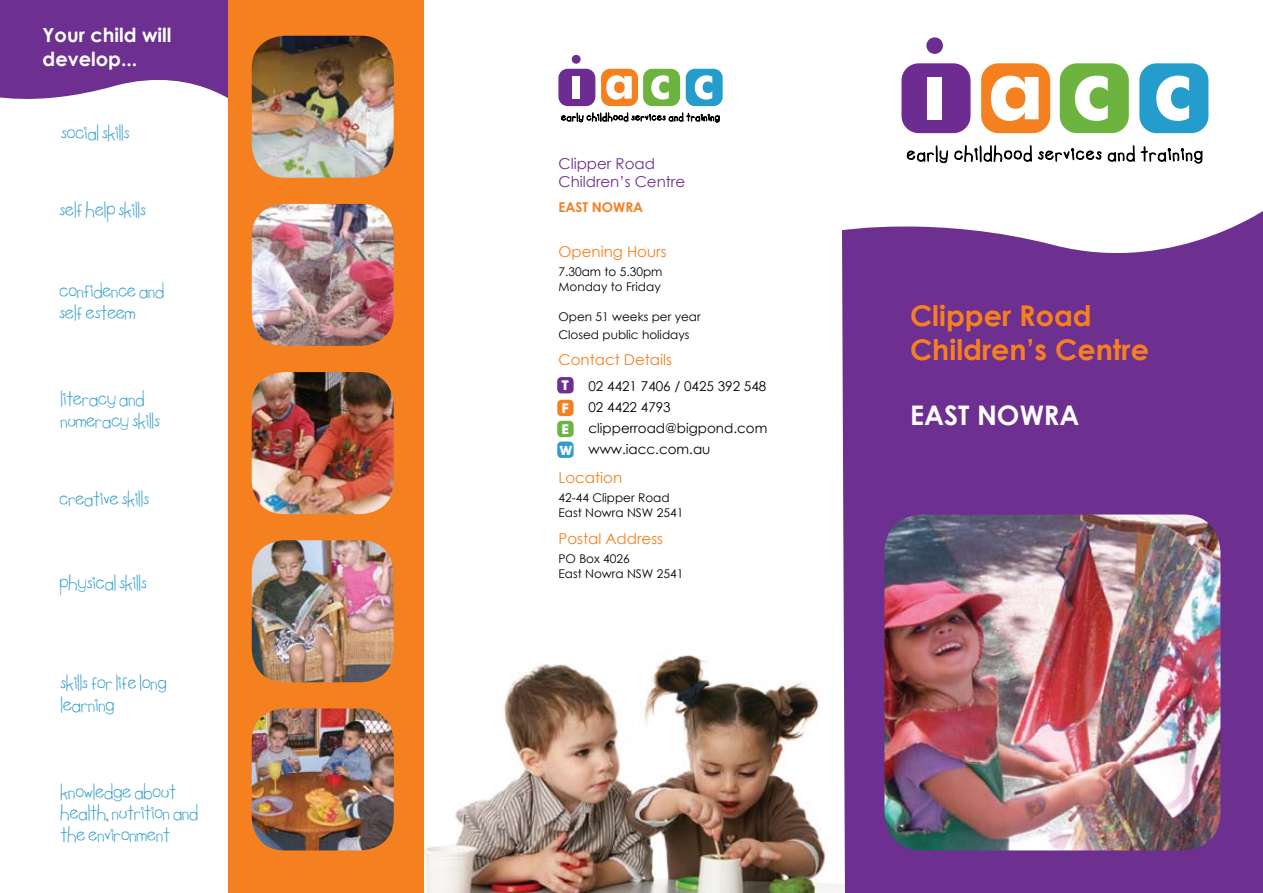
<style>
.page{position:relative;width:1263px;height:893px;background:#fff}
.page>*{position:absolute;margin:0;border:0;box-sizing:border-box;transform-origin:0 0}
.t1{font:700 28.5px/34.3px "Century Gothic";color:#f58020}
.t2{font:700 27px "Century Gothic";color:#fff}
.t3{font:700 19.5px/23.4px "Century Gothic";color:#fff}
.t4{font:18px/21.6px "tweed.2";color:#319dcc}
.t5{font:15px "Century Gothic";color:#f58020}
.t6{font:15px/18px "Century Gothic";color:#6d2f90}
.t7{font:13.5px/21px "Century Gothic";color:#000}
.t8{font:700 13.5px "Century Gothic";color:#f58020}
.t9{font:13.5px/22.6px "Futura Bold BT";color:#fff}
.t10{font:12.75px "Futura Bold BT";color:#fff}
.t11{font:12px/15px "Century Gothic";color:#000}
</style>
<div class="page">
<svg style="left:0;top:0;width:228px;height:99px;background:#7a429a"></svg>
<div style="left:557px;top:377px;width:17px;height:16px;background:#6d2f90;border-radius:4px"></div>
<div style="left:557px;top:400px;width:17px;height:16px;background:#f58020;border-radius:4px"></div>
<div style="left:557px;top:421px;width:17px;height:16px;background:#6db444;border-radius:4px"></div>
<div style="left:557px;top:442px;width:17px;height:16px;background:#319dcc;border-radius:4px"></div>
<img style="left:424px;top:655px;width:418px;height:238px">
<div style="left:228px;top:0;width:196px;height:893px;background:#f58020"></div>
<div style="left:901px;top:63px;width:69px;height:70px;background:#6d2c91;border-radius:17px"></div>
<div style="left:981px;top:63px;width:69px;height:70px;background:#f58020;border-radius:17px"></div>
<div style="left:1060px;top:63px;width:69px;height:70px;background:#6db33f;border-radius:17px"></div>
<div style="left:1139px;top:63px;width:69px;height:70px;background:#249ccc;border-radius:17px"></div>
<svg style="left:926px;top:37px;width:17px;height:17px"></svg>
<div style="left:927px;top:77px;width:15px;height:42px;background:#fff"></div>
<svg style="left:991px;top:76px;width:47px;height:45px"></svg>
<svg style="left:1075px;top:76px;width:33px;height:45px"></svg>
<svg style="left:1156px;top:76px;width:33px;height:45px"></svg>
<svg style="left:907px;top:146px;width:41px;height:17px"></svg>
<svg style="left:954px;top:145px;width:77px;height:17px"></svg>
<svg style="left:1038px;top:148px;width:63px;height:14px"></svg>
<svg style="left:1108px;top:145px;width:26px;height:17px"></svg>
<svg style="left:1141px;top:146px;width:61px;height:17px"></svg>
<svg style="left:842px;top:211px;width:421px;height:682px;background:#773d97"></svg>
<img style="left:884px;top:514px;width:336px;height:336px">
<img style="left:252px;top:36px;width:142px;height:142px">
<img style="left:252px;top:204px;width:142px;height:142px">
<img style="left:252px;top:372px;width:142px;height:142px">
<img style="left:252px;top:540px;width:142px;height:142px">
<img style="left:252px;top:708px;width:142px;height:142px">
<div style="left:558px;top:69px;width:37px;height:37px;background:#6d2c91;border-radius:9px"></div>
<div style="left:601px;top:69px;width:37px;height:37px;background:#f58020;border-radius:9px"></div>
<div style="left:643px;top:69px;width:37px;height:37px;background:#6db33f;border-radius:9px"></div>
<div style="left:686px;top:69px;width:37px;height:37px;background:#249ccc;border-radius:9px"></div>
<svg style="left:572px;top:55px;width:9px;height:9px"></svg>
<div style="left:572px;top:76px;width:8px;height:23px;background:#fff"></div>
<svg style="left:606px;top:75px;width:26px;height:25px"></svg>
<svg style="left:651px;top:75px;width:18px;height:25px"></svg>
<svg style="left:695px;top:75px;width:17px;height:25px"></svg>
<svg style="left:561px;top:113px;width:158px;height:9px"></svg>
<p class="t3" style="left:43px;top:23px;width:131px">Your child will develop...</p>
<p class="t4" style="left:61px;top:124px;width:70px">social skills</p>
<p class="t4" style="left:60px;top:201px;width:88px">self help skills</p>
<p class="t4" style="left:60px;top:282px;width:106px">confidence and self esteem</p>
<p class="t4" style="left:61px;top:391px;width:101px">literacy and numeracy skills</p>
<p class="t4" style="left:60px;top:491px;width:91px">creative skills</p>
<p class="t4" style="left:60px;top:575px;width:89px">physical skills</p>
<p class="t4" style="left:61px;top:674px;width:108px">skills for life long learning</p>
<p class="t4" style="left:61px;top:783px;width:139px">knowledge about health, nutrition and the environment</p>
<p class="t6" style="left:558px;top:155px;width:128px">Clipper Road<br>Children’s Centre</p>
<p class="t8" style="left:558px;top:199px;width:86px">EAST NOWRA</p>
<p class="t5" style="left:558px;top:242px;width:110px">Opening Hours</p>
<p class="t11" style="left:558px;top:264px;width:106px">7.30am to 5.30pm<br>Monday to Friday</p>
<p class="t11" style="left:558px;top:307px;width:144px;line-height:18px">Open 51 weeks per year<br>Closed public holidays</p>
<p class="t5" style="left:558px;top:351px;width:115px">Contact Details</p>
<p class="t7" style="left:588px;top:375px;width:180px">02 4421 7406 / 0425 392 548<br>02 4422 4793 clipperroad@bigpond.com www.iacc.com.au</p>
<p class="t5" style="left:558px;top:469px;width:65px">Location</p>
<p class="t11" style="left:558px;top:490px;width:126px">42-44 Clipper Road<br>East Nowra NSW 2541</p>
<p class="t5" style="left:558px;top:529px;width:106px">Postal Address</p>
<p class="t11" style="left:558px;top:551px;width:126px">PO Box 4026<br>East Nowra NSW 2541</p>
<p class="t9" style="left:561px;top:374px;width:9px">T<br>F</p>
<p class="t9" style="left:561px;top:417px;width:9px">E</p>
<p class="t10" style="left:560px;top:442px;width:14px">W</p>
<h1 class="t1" style="left:910px;top:298px;width:240px">Clipper Road<br>Children’s Centre</h1>
<h2 class="t2" style="left:910px;top:398px;width:171px">EAST NOWRA</h2>
</div>
